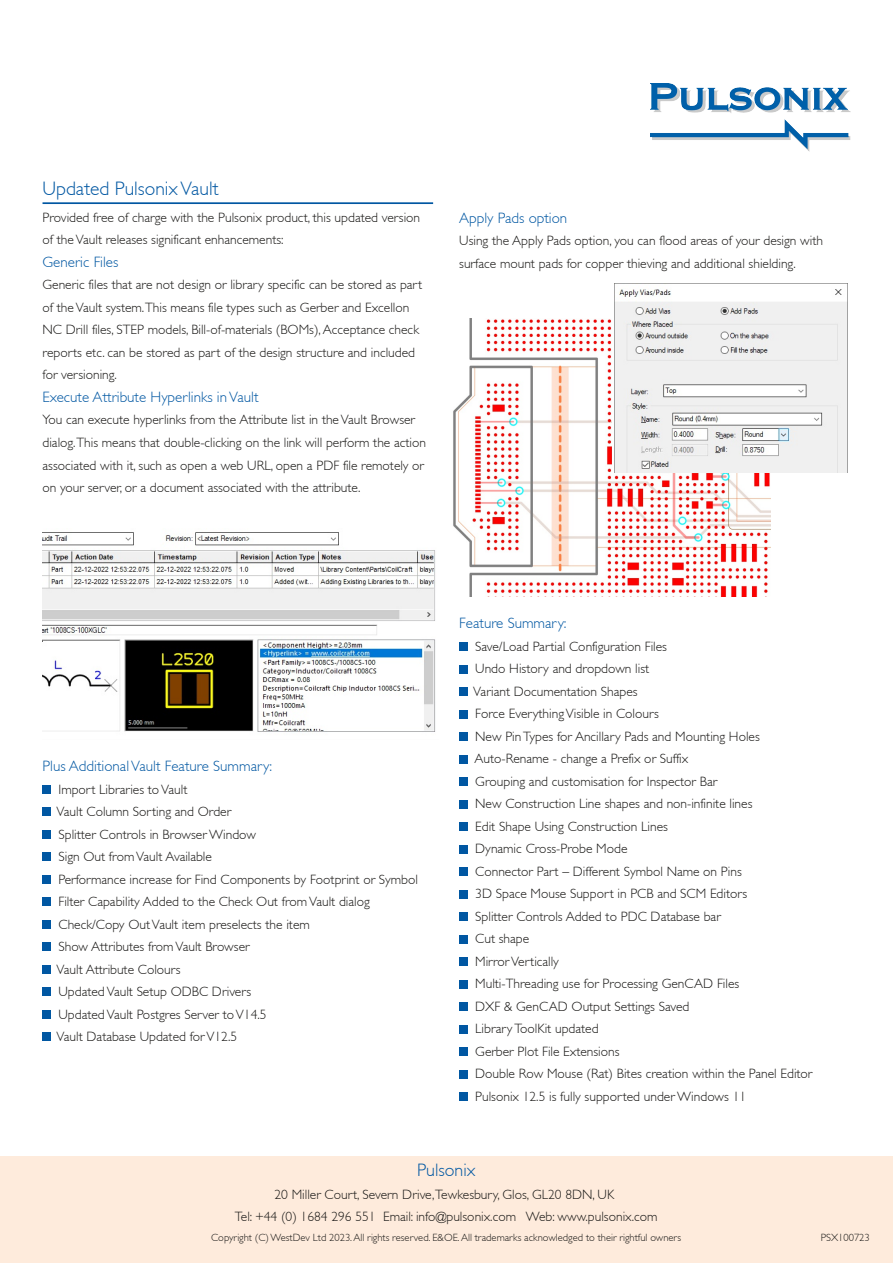
<style>
.page{position:relative;width:893px;height:1263px;background:#fff}
.page>*{position:absolute;margin:0;border:0;box-sizing:border-box;transform-origin:0 0}
.t1{font:300 19.5px "Gill Sans";color:#0057a2}
.t2{font:300 18px "Gill Sans";color:#0057a2}
.t3{font:300 15px "Gill Sans";color:#0057a2}
.t4{font:300 13.5px/22.5px "Gill Sans";color:#181715}
.t5{font:300 10.5px "Gill Sans";color:#181715}
</style>
<div class="page">
<img style="left:651px;top:83px;width:199px;height:69px">
<div style="left:0;top:1157px;width:893px;height:106px;background:#feebdc"></div>
<div style="left:459px;top:642px;width:9px;height:9px;background:#0057a2"></div>
<div style="left:459px;top:665px;width:9px;height:8px;background:#0057a2"></div>
<div style="left:459px;top:687px;width:9px;height:9px;background:#0057a2"></div>
<div style="left:459px;top:710px;width:9px;height:8px;background:#0057a2"></div>
<div style="left:459px;top:732px;width:9px;height:9px;background:#0057a2"></div>
<div style="left:459px;top:755px;width:9px;height:8px;background:#0057a2"></div>
<div style="left:459px;top:777px;width:9px;height:9px;background:#0057a2"></div>
<div style="left:459px;top:800px;width:9px;height:8px;background:#0057a2"></div>
<div style="left:459px;top:822px;width:9px;height:9px;background:#0057a2"></div>
<div style="left:459px;top:845px;width:9px;height:8px;background:#0057a2"></div>
<div style="left:459px;top:867px;width:9px;height:9px;background:#0057a2"></div>
<div style="left:459px;top:890px;width:9px;height:8px;background:#0057a2"></div>
<div style="left:459px;top:912px;width:9px;height:9px;background:#0057a2"></div>
<div style="left:459px;top:935px;width:9px;height:8px;background:#0057a2"></div>
<div style="left:459px;top:957px;width:9px;height:9px;background:#0057a2"></div>
<div style="left:459px;top:980px;width:9px;height:8px;background:#0057a2"></div>
<div style="left:459px;top:1002px;width:9px;height:9px;background:#0057a2"></div>
<div style="left:459px;top:1025px;width:9px;height:8px;background:#0057a2"></div>
<div style="left:459px;top:1047px;width:9px;height:9px;background:#0057a2"></div>
<div style="left:459px;top:1070px;width:9px;height:8px;background:#0057a2"></div>
<div style="left:459px;top:1092px;width:9px;height:9px;background:#0057a2"></div>
<img style="left:43px;top:532px;width:392px;height:200px">
<img style="left:453px;top:318px;width:317px;height:278px">
<div style="left:612px;top:283px;width:238px;height:190px;background:linear-gradient(to bottom,#fff,#fff)"></div>
<img style="left:614px;top:283px;width:233px;height:190px">
<div style="left:43px;top:785px;width:8px;height:8px;background:#0057a2"></div>
<div style="left:43px;top:807px;width:8px;height:9px;background:#0057a2"></div>
<div style="left:43px;top:830px;width:8px;height:8px;background:#0057a2"></div>
<div style="left:43px;top:852px;width:8px;height:9px;background:#0057a2"></div>
<div style="left:43px;top:875px;width:8px;height:8px;background:#0057a2"></div>
<div style="left:43px;top:897px;width:8px;height:9px;background:#0057a2"></div>
<div style="left:43px;top:920px;width:8px;height:8px;background:#0057a2"></div>
<div style="left:43px;top:942px;width:8px;height:9px;background:#0057a2"></div>
<div style="left:43px;top:965px;width:8px;height:8px;background:#0057a2"></div>
<div style="left:43px;top:987px;width:8px;height:9px;background:#0057a2"></div>
<div style="left:43px;top:1010px;width:8px;height:8px;background:#0057a2"></div>
<div style="left:43px;top:1032px;width:8px;height:9px;background:#0057a2"></div>
<hr style="left:43px;top:202px;width:390px;height:2px;background:#0057a2">
<h1 class="t1" style="left:43px;top:181px;width:178px">Updated PulsonixVault</h1>
<p class="t4" style="left:43px;top:208px;width:379px">Provided free of charge with the Pulsonix product, this updated version of theVault releases significant enhancements:</p>
<p class="t3" style="left:43px;top:257px;width:77px">Generic Files</p>
<p class="t4" style="left:43px;top:275px;width:381px">Generic files that are not design or library specific can be stored as part of theVault system.This means file types such as Gerber and Excellon NC Drill files, STEP models, Bill-of-materials (BOMs),Acceptance check reports etc. can be stored as part of the design structure and included for versioning.</p>
<p class="t3" style="left:43px;top:392px;width:218px">Execute Attribute Hyperlinks inVault</p>
<p class="t4" style="left:43px;top:410px;width:385px">You can execute hyperlinks from the Attribute list in theVault Browser dialog.This means that double-clicking on the link will perform the action associated with it, such as open a web URL, open a PDF file remotely or on your server, or a document associated with the attribute.</p>
<p class="t3" style="left:459px;top:213px;width:109px">Apply Pads option</p>
<p class="t4" style="left:459px;top:231px;width:365px">Using the Apply Pads option, you can flood areas of your design with surface mount pads for copper thieving and additional shielding.</p>
<p class="t3" style="left:43px;top:761px;width:231px">Plus AdditionalVault Feature Summary:</p>
<p class="t4" style="left:57px;top:779px;width:363px">Import Libraries toVault<br>Vault Column Sorting and Order<br>Splitter Controls in Browser Window<br>Sign Out fromVault Available<br>Performance increase for Find Components by Footprint or Symbol Filter Capability Added to the Check Out fromVault dialog Check/Copy OutVault item preselects the item<br>Show Attributes fromVault Browser<br>Vault Attribute Colours<br>UpdatedVault Setup ODBC Drivers<br>UpdatedVault Postgres Server toV14.5<br>Vault Database Updated forV12.5</p>
<p class="t3" style="left:459px;top:618px;width:109px">Feature Summary:</p>
<p class="t4" style="left:473px;top:636px;width:341px">Save/Load Partial Configuration Files<br>Undo History and dropdown list<br>Variant Documentation Shapes<br>Force EverythingVisible in Colours<br>New PinTypes for Ancillary Pads and Mounting Holes Auto-Rename - change a Prefix or Suffix<br>Grouping and customisation for Inspector Bar<br>New Construction Line shapes and non-infinite lines<br>Edit Shape Using Construction Lines<br>Dynamic Cross-Probe Mode<br>Connector Part – Different Symbol Name on Pins<br>3D Space Mouse Support in PCB and SCM Editors<br>Splitter Controls Added to PDC Database bar<br>Cut shape<br>MirrorVertically<br>Multi-Threading use for Processing GenCAD Files<br>DXF &amp; GenCAD Output Settings Saved<br>LibraryToolKit updated<br>Gerber Plot File Extensions<br>Double Row Mouse (Rat) Bites creation within the Panel Editor Pulsonix 12.5 is fully supported under Windows 11</p>
<h2 class="t2" style="left:417px;top:1164px;width:60px">Pulsonix</h2>
<p class="t4" style="left:235px;top:1184px;width:424px;text-align:center">20 Miller Court, Severn Drive,Tewkesbury, Glos, GL20 8DN, UK<br>Tel: +44 (0) 1684 296 551 Email: info@pulsonix.com Web: www.pulsonix.com</p>
<p class="t5" style="left:211px;top:1234px;width:471px">Copyright (C) WestDev Ltd 2023.All rights reserved. E&amp;OE.All trademarks acknowledged to their rightful owners</p>
<p class="t5" style="left:821px;top:1234px;width:51px">PSX100723</p>
</div>
